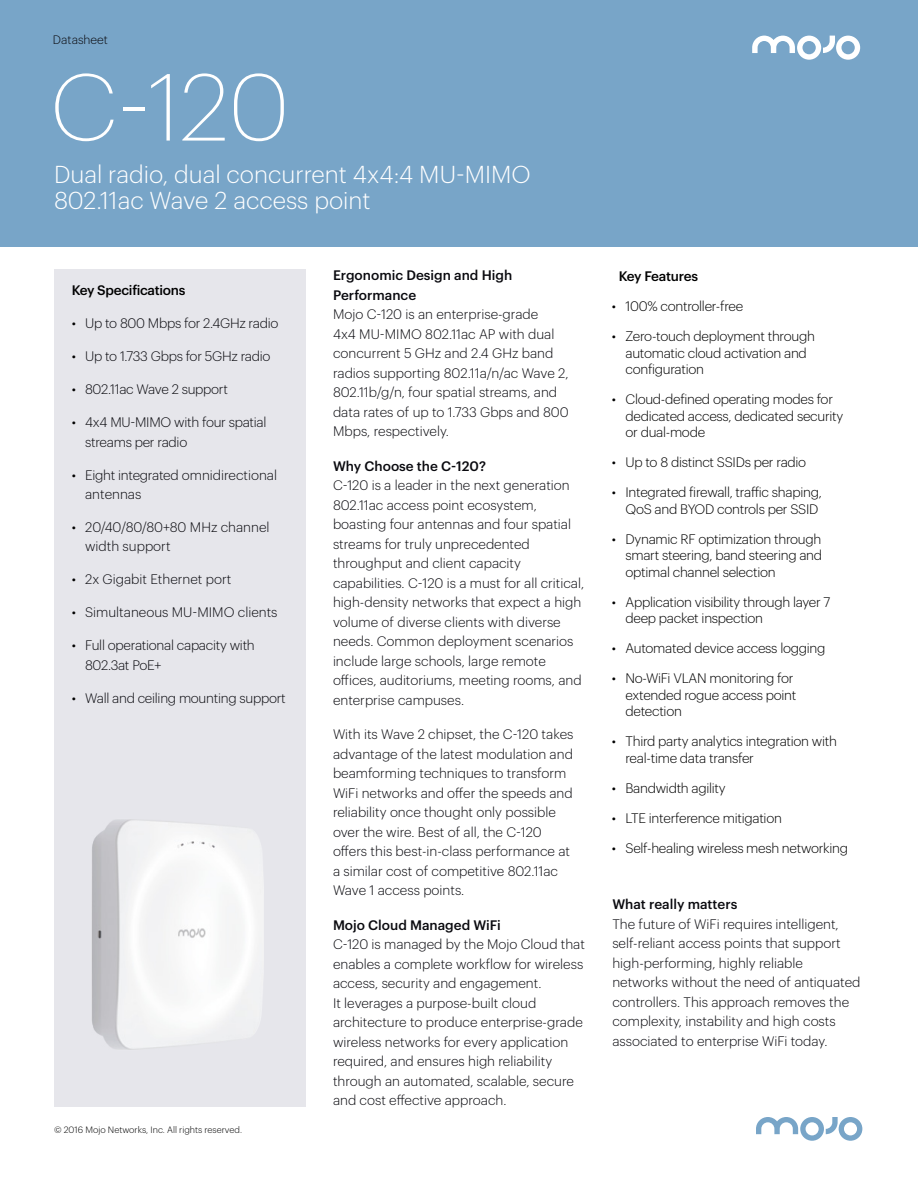
<style>
.page{position:relative;width:918px;height:1188px;background:#fff}
.page>*{position:absolute;margin:0;border:0;box-sizing:border-box;transform-origin:0 0}
.t1{font:200 93px "Graphik";color:#fff}
.t2{font:300 24px/25.5px "Graphik";color:#fff}
.t3{font:300 13.5px/19.5px "Graphik";color:#0a0a0f}
.t4{font:300 13.5px/16.5px "Graphik";letter-spacing:-.02em;color:#000}
.t5{font:300 13.5px/19.5px "Graphik";letter-spacing:-.02em;color:#0a0a0f}
.t6{font:500 13.5px/19.5px "Graphik";color:#0a0a0f}
.t7{font:500 13.5px "Graphik";letter-spacing:-.02em;color:#000}
.t8{font:300 12px "Graphik";color:#0a0a0f}
.t9{font:300 9px "Graphik";color:#000}
.s1{color:#000}
</style>
<div class="page">
<svg style="left:756px;top:1117px;width:106px;height:24px"></svg>
<div style="left:54px;top:269px;width:252px;height:838px;background:#e6e6eb"></div>
<div style="left:0;top:0;width:918px;height:246px;background:#78a5c8"></div>
<svg style="left:752px;top:36px;width:108px;height:24px"></svg>
<img style="left:92px;top:819px;width:172px;height:231px">
<p class="t8" style="left:53px;top:31px;width:56px">Datasheet</p>
<h1 class="t1" style="left:51px;top:40px;width:240px">C-120</h1>
<h2 class="t2" style="left:54px;top:160px;width:478px">Dual radio, dual concurrent 4x4:4 MU-MIMO<br>802.11ac Wave 2 access point</h2>
<p class="t7" style="left:72px;top:280px;width:115px">Key Specifications</p>
<p class="t5" style="left:72px;top:312px;width:208px"><span class="s1">•</span> Up to 800 Mbps for 2.4GHz radio</p>
<p class="t5" style="left:72px;top:345px;width:200px"><span class="s1">•</span> Up to 1.733 Gbps for 5GHz radio</p>
<p class="t5" style="left:72px;top:378px;width:158px"><span class="s1">•</span> 802.11ac Wave 2 support</p>
<p class="t5" style="left:85px;top:411px;width:183px;text-indent:-14px"><span class="s1">•</span> 4x4 MU-MIMO with four spatial streams per radio</p>
<p class="t3" style="left:85px;top:464px;width:193px;text-indent:-14px"><span class="s1">•</span> Eight integrated omnidirectional antennas</p>
<p class="t3" style="left:85px;top:516px;width:186px;text-indent:-14px"><span class="s1">•</span> 20/40/80/80+80 MHz channel width support</p>
<p class="t3" style="left:72px;top:569px;width:161px"><span class="s1">•</span> 2x Gigabit Ethernet port</p>
<p class="t3" style="left:72px;top:602px;width:207px"><span class="s1">•</span> Simultaneous MU-MIMO clients</p>
<p class="t5" style="left:85px;top:635px;width:171px;text-indent:-14px"><span class="s1">•</span> Full operational capacity with<br>802.3at PoE+</p>
<p class="t5" style="left:72px;top:687px;width:216px"><span class="s1">•</span> Wall and ceiling mounting support</p>
<p class="t9" style="left:54px;top:1123px;width:190px">© 2016 Mojo Networks, Inc. All rights reserved.</p>
<p class="t6" style="left:333px;top:264px;width:181px">Ergonomic Design and High<br>Performance</p>
<p class="t3" style="left:333px;top:304px;width:237px">Mojo C-120 is an enterprise-grade<br>4x4 MU-MIMO 802.11ac AP with dual concurrent 5 GHz and 2.4 GHz band radios supporting 802.11a/n/ac Wave 2, 802.11b/g/n, four spatial streams, and data rates of up to 1.733 Gbps and 800<br>Mbps, respectively.</p>
<p class="t6" style="left:333px;top:455px;width:155px">Why Choose the C-120?</p>
<p class="t3" style="left:333px;top:475px;width:253px">C-120 is a leader in the next generation 802.11ac access point ecosystem, boasting four antennas and four spatial streams for truly unprecedented throughput and client capacity capabilities. C-120 is a must for all critical, high-density networks that expect a high volume of diverse clients with diverse needs. Common deployment scenarios include large schools, large remote offices, auditoriums, meeting rooms, and enterprise campuses.</p>
<p class="t3" style="left:333px;top:724px;width:242px">With its Wave 2 chipset, the C-120 takes advantage of the latest modulation and beamforming techniques to transform WiFi networks and offer the speeds and reliability once thought only possible over the wire. Best of all, the C-120 offers this best-in-class performance at a similar cost of competitive 802.11ac Wave 1 access points.</p>
<p class="t6" style="left:333px;top:914px;width:169px">Mojo Cloud Managed WiFi</p>
<p class="t3" style="left:333px;top:933px;width:254px">C-120 is managed by the Mojo Cloud that enables a complete workflow for wireless access, security and engagement.<br>It leverages a purpose-built cloud architecture to produce enterprise-grade wireless networks for every application required, and ensures high reliability through an automated, scalable, secure and cost effective approach.</p>
<p class="t7" style="left:619px;top:266px;width:81px">Key Features</p>
<p class="t4" style="left:612px;top:297px;width:133px">• 100% controller-free</p>
<p class="t4" style="left:625px;top:327px;width:191px;text-indent:-14px">• Zero-touch deployment through automatic cloud activation and configuration</p>
<p class="t4" style="left:625px;top:390px;width:219px;text-indent:-14px">• Cloud-defined operating modes for dedicated access, dedicated security or dual-mode</p>
<p class="t4" style="left:612px;top:453px;width:196px">• Up to 8 distinct SSIDs per radio</p>
<p class="t4" style="left:612px;top:483px;width:211px;text-align:right">• Integrated firewall, traffic shaping,<br>QoS and BYOD controls per SSID</p>
<p class="t4" style="left:625px;top:530px;width:198px;text-align:justify;text-indent:-14px">• Dynamic RF optimization through smart steering, band steering and optimal channel selection</p>
<p class="t4" style="left:625px;top:593px;width:206px;text-indent:-14px">• Application visibility through layer 7 deep packet inspection</p>
<p class="t4" style="left:612px;top:639px;width:215px">• Automated device access logging</p>
<p class="t4" style="left:625px;top:669px;width:172px;text-indent:-14px">• No-WiFi VLAN monitoring for extended rogue access point detection</p>
<p class="t4" style="left:625px;top:732px;width:213px;text-indent:-14px">• Third party analytics integration with real-time data transfer</p>
<p class="t4" style="left:612px;top:779px;width:115px">• Bandwidth agility</p>
<p class="t4" style="left:612px;top:809px;width:171px">• LTE interference mitigation</p>
<p class="t4" style="left:612px;top:839px;width:238px">• Self-healing wireless mesh networking</p>
<p class="t6" style="left:612px;top:893px;width:127px">What really matters</p>
<p class="t3" style="left:612px;top:913px;width:250px">The future of WiFi requires intelligent, self-reliant access points that support high-performing, highly reliable networks without the need of antiquated controllers. This approach removes the complexity, instability and high costs associated to enterprise WiFi today.</p>
</div>
